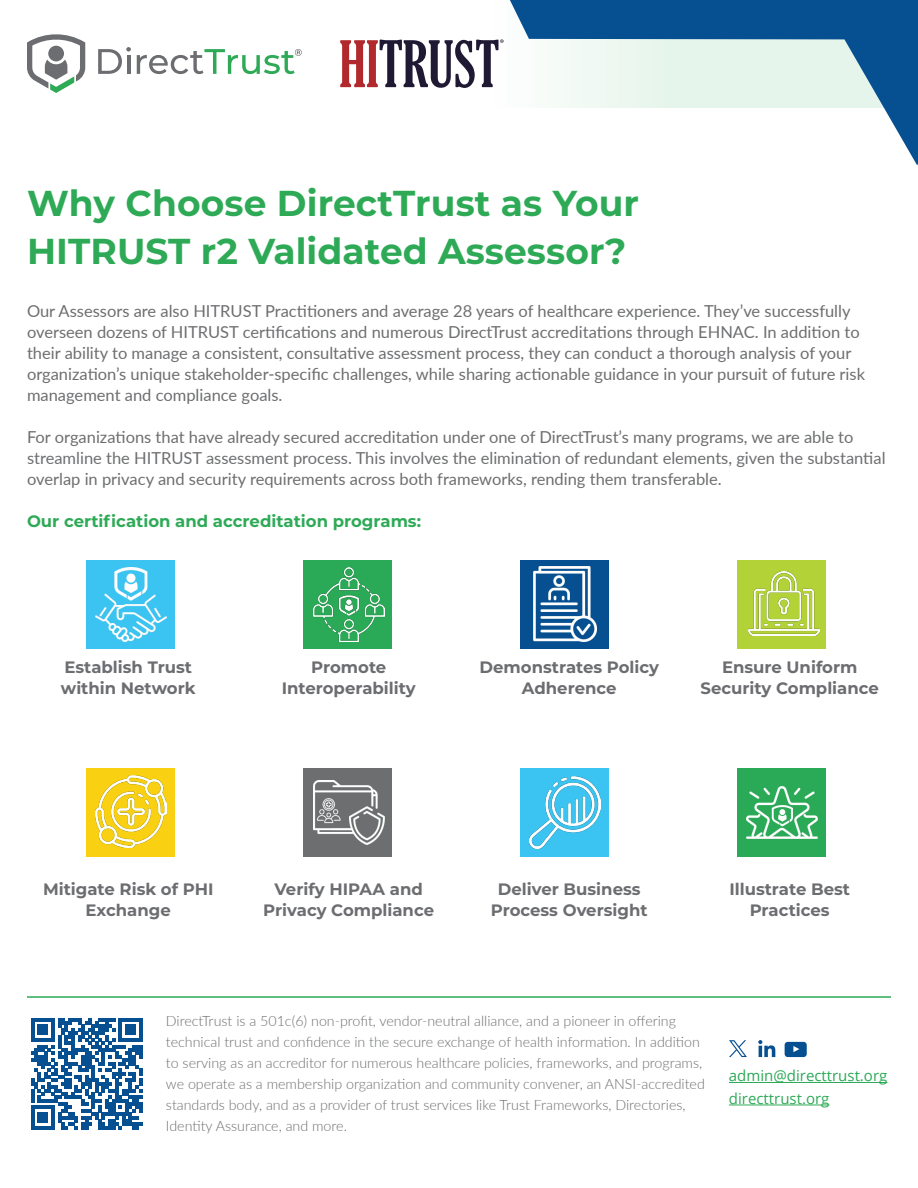
<style>
.page{position:relative;width:918px;height:1188px;background:#fff}
.page>*{position:absolute;margin:0;border:0;box-sizing:border-box;transform-origin:0 0}
.t1{font:700 36px/47.2px "Montserrat";letter-spacing:.005em;color:#2eaa57}
.t2{font:16.5px/21px "Lato";color:#6d6e70}
.t3{font:700 16.5px/21px "Montserrat";color:#6c6d70;text-align:center}
.t4{font:700 16.5px "Montserrat";color:#2eaa57}
.t5{font:15px "Open Sans";color:#2aa956}
.t6{font:15px "Open Sans";color:#2eaa57}
.t7{font:300 14.25px/21px "Lato";color:#6d6e70}
</style>
<div class="page">
<svg style="left:510px;top:0;width:408px;height:165px"></svg>
<svg style="left:98px;top:47px;width:33px;height:27px"></svg>
<hr style="left:127px;top:55px;width:3px;height:19px;background:#6c6d70">
<svg style="left:27px;top:34px;width:58px;height:59px"></svg>
<div style="left:48px;top:46px;width:16px;height:15px;background:#6c6d70;border-radius:50%"></div>
<svg style="left:137px;top:49px;width:165px;height:25px"></svg>
<svg style="left:31px;top:1018px;width:111px;height:111px"></svg>
<hr style="left:27px;top:996px;width:864px;height:2px;background:#2aa956">
<hr style="left:729px;top:1082px;width:158px;height:1px;background:#2aa956">
<hr style="left:729px;top:1105px;width:100px;height:1px;background:#2eaa57">
<svg style="left:758px;top:1040px;width:17px;height:17px"></svg>
<svg style="left:729px;top:1040px;width:18px;height:17px"></svg>
<svg style="left:785px;top:1042px;width:22px;height:15px"></svg>
<div style="left:87px;top:560px;width:88px;height:88px;background:#3bc3f1"></div>
<div style="left:304px;top:560px;width:88px;height:88px;background:#2aa956"></div>
<div style="left:521px;top:560px;width:88px;height:88px;background:#065092"></div>
<div style="left:738px;top:560px;width:88px;height:88px;background:#b3d237"></div>
<div style="left:87px;top:768px;width:88px;height:89px;background:#fad012"></div>
<div style="left:304px;top:768px;width:88px;height:89px;background:#6d6e70"></div>
<div style="left:521px;top:768px;width:88px;height:89px;background:#3bc3f1"></div>
<div style="left:738px;top:768px;width:88px;height:89px;background:#2aa956"></div>
<img style="left:95px;top:568px;width:72px;height:73px">
<img style="left:313px;top:568px;width:71px;height:74px">
<img style="left:533px;top:567px;width:63px;height:75px">
<img style="left:748px;top:571px;width:72px;height:65px">
<img style="left:95px;top:776px;width:72px;height:71px">
<img style="left:313px;top:781px;width:71px;height:63px">
<img style="left:529px;top:777px;width:72px;height:71px">
<img style="left:746px;top:786px;width:72px;height:53px">
<svg style="left:340px;top:39px;width:164px;height:49px"></svg>
<p class="t1" style="left:27px;top:178px;width:614px">Why Choose DirectTrust as Your<br>HITRUST r2 Validated Assessor?</p>
<p class="t2" style="left:27px;top:300px;width:840px">Our Assessors are also HITRUST Practitioners and average 28 years of healthcare experience. They’ve successfully overseen dozens of HITRUST certifications and numerous DirectTrust accreditations through EHNAC. In addition to their ability to manage a consistent, consultative assessment process, they can conduct a thorough analysis of your organization’s unique stakeholder-specific challenges, while sharing actionable guidance in your pursuit of future risk management and compliance goals.</p>
<p class="t2" style="left:27px;top:426px;width:860px">For organizations that have already secured accreditation under one of DirectTrust’s many programs, we are able to streamline the HITRUST assessment process. This involves the elimination of redundant elements, given the substantial overlap in privacy and security requirements across both frameworks, rending them transferable.</p>
<p class="t4" style="left:27px;top:510px;width:396px">Our certification and accreditation programs:</p>
<p class="t3" style="left:61px;top:656px;width:136px;text-align:left">Establish Trust within Network</p>
<p class="t3" style="left:282px;top:656px;width:136px">Promote<br>Interoperability</p>
<p class="t3" style="left:479px;top:656px;width:181px">Demonstrates Policy<br>Adherence</p>
<p class="t3" style="left:700px;top:656px;width:180px">Ensure Uniform<br>Security Compliance</p>
<p class="t3" style="left:43px;top:878px;width:172px">Mitigate Risk of PHI<br>Exchange</p>
<p class="t3" style="left:263px;top:878px;width:172px">Verify HIPAA and<br>Privacy Compliance</p>
<p class="t3" style="left:491px;top:878px;width:158px">Deliver Business<br>Process Oversight</p>
<p class="t3" style="left:729px;top:878px;width:122px">Illustrate Best<br>Practices</p>
<p class="t7" style="left:166px;top:1009px;width:540px">DirectTrust is a 501c(6) non-profit, vendor-neutral alliance, and a pioneer in offering technical trust and confidence in the secure exchange of health information. In addition to serving as an accreditor for numerous healthcare policies, frameworks, and programs, we operate as a membership organization and community convener, an ANSI-accredited standards body, and as a provider of trust services like Trust Frameworks, Directories, Identity Assurance, and more.</p>
<p class="t5" style="left:729px;top:1066px;width:160px">admin@directtrust.org</p>
<p class="t6" style="left:729px;top:1088px;width:102px">directtrust.org</p>
</div>
